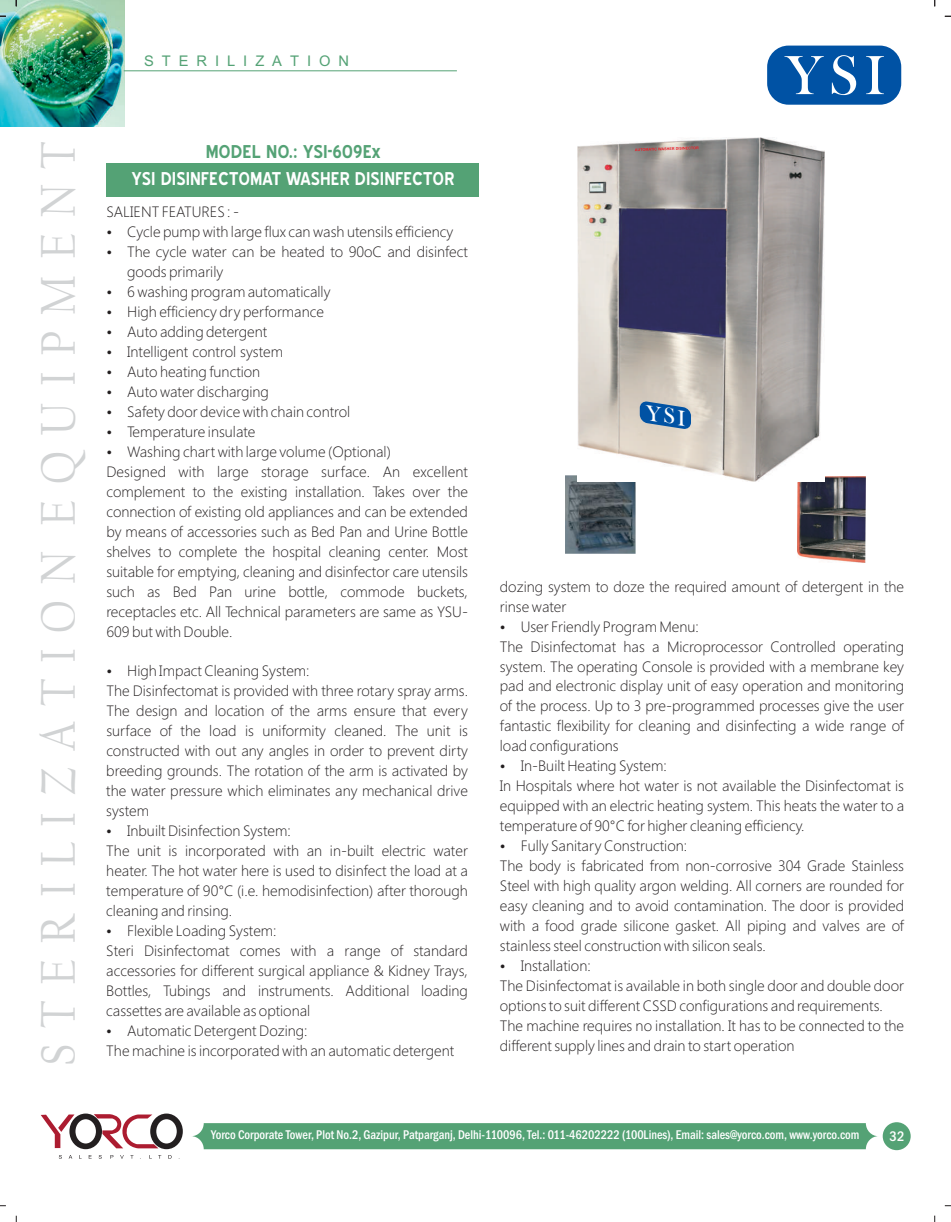
<style>
.page{position:relative;width:951px;height:1222px;background:#fff}
.page>*{position:absolute;margin:0;border:0;box-sizing:border-box;transform-origin:0 0}
.t1{font:57px "Bask Old Face";color:#fff}
.t2{font:50.55px "Californian FB";letter-spacing:.34em;color:#d1d3d4;scale:.9 1}
.t3{font:22.5px "Browallia UPC";letter-spacing:.355em;color:#54a275}
.t4{font:700 18px "Blue Highway";color:#fff;scale:.96 1}
.t5{font:700 18px "Blue Highway";color:#54a275}
.t6{font:300 15px "Segoe UI";color:#231f20}
.t7{font:500 condensed 14.4px "Franklin Gothic";color:#fff}
.t8{font:500 condensed 13.05px "Franklin Gothic";color:#fff;scale:.94 1}
</style>
<div class="page">
<div style="left:191px;top:1123px;width:687px;height:26px;background:#54a275;border-radius:13px"></div>
<div style="left:882px;top:1122px;width:28px;height:28px;background:#54a275;border-radius:50%"></div>
<svg style="left:41px;top:1114px;width:33px;height:34px"></svg>
<div style="left:69px;top:1113px;width:33px;height:36px;border:6px solid #231f20;border-radius:50%"></div>
<svg style="left:94px;top:1114px;width:64px;height:34px"></svg>
<div style="left:150px;top:1113px;width:33px;height:36px;border:6px solid #231f20;border-radius:50%"></div>
<svg style="left:59px;top:1155px;width:113px;height:3px"></svg>
<img style="left:0;top:0;width:125px;height:126px">
<hr style="left:124px;top:70px;width:333px;height:1px;background:#54a275">
<img style="left:797px;top:476px;width:68px;height:87px">
<img style="left:565px;top:475px;width:70px;height:79px">
<div style="left:106px;top:163px;width:373px;height:33px;background:#54a275"></div>
<img style="left:578px;top:137px;width:246px;height:344px">
<svg style="left:634px;top:146px;width:64px;height:5px"></svg>
<div style="left:767px;top:46px;width:134px;height:59px;background:#0052a4;border:4px solid #0052a4;border-radius:19px"></div>
<svg style="left:639px;top:401px;width:52px;height:28px"></svg>
<h3 class="t3" style="left:144px;top:47px;width:206px">STERILIZATION</h3>
<h2 class="t2" style="left:37px;top:1066px;width:1029px;rotate:-90deg">STERILIZATION EQUIPMENT</h2>
<p class="t5" style="left:206px;top:144px;width:176px">MODEL NO.: YSI-609Ex</p>
<p class="t4" style="left:132px;top:172px;width:337px">YSI DISINFECTOMAT WASHER DISINFECTOR</p>
<p class="t6" style="left:106px;top:206px;width:134px">SALIENT FEATURES : -</p>
<p class="t6" style="left:127px;top:226px;width:327px">Cycle pump with large flux can wash utensils efficiency</p>
<p class="t6" style="left:127px;top:246px;width:342px">The cycle water can be heated to 90oC and disinfect</p>
<p class="t6" style="left:127px;top:266px;width:97px">goods primarily</p>
<p class="t6" style="left:127px;top:286px;width:205px">6 washing program automatically</p>
<p class="t6" style="left:127px;top:306px;width:198px">High efficiency dry performance</p>
<p class="t6" style="left:127px;top:326px;width:142px">Auto adding detergent</p>
<p class="t6" style="left:127px;top:346px;width:157px">Intelligent control system</p>
<p class="t6" style="left:127px;top:366px;width:135px">Auto heating function</p>
<p class="t6" style="left:127px;top:386px;width:143px">Auto water discharging</p>
<p class="t6" style="left:127px;top:406px;width:225px">Safety door device with chain control</p>
<p class="t6" style="left:127px;top:426px;width:130px">Temperature insulate</p>
<p class="t6" style="left:127px;top:446px;width:265px">Washing chart with large volume (Optional)</p>
<p class="t6" style="left:106px;top:466px;width:363px">Designed with large storage surface. An excellent</p>
<p class="t6" style="left:106px;top:486px;width:363px">complement to the existing installation. Takes over the</p>
<p class="t6" style="left:106px;top:506px;width:363px">connection of existing old appliances and can be extended</p>
<p class="t6" style="left:106px;top:526px;width:363px">by means of accessories such as Bed Pan and Urine Bottle</p>
<p class="t6" style="left:106px;top:546px;width:363px">shelves to complete the hospital cleaning center. Most</p>
<p class="t6" style="left:106px;top:566px;width:363px">suitable for emptying, cleaning and disinfector care utensils</p>
<p class="t6" style="left:106px;top:586px;width:363px">such as Bed Pan urine bottle, commode buckets,</p>
<p class="t6" style="left:106px;top:606px;width:363px">receptacles etc. All Technical parameters are same as YSU-</p>
<p class="t6" style="left:106px;top:625px;width:128px">609 but with Double.</p>
<p class="t6" style="left:127px;top:665px;width:184px">High Impact Cleaning System:</p>
<p class="t6" style="left:106px;top:685px;width:363px">The Disinfectomat is provided with three rotary spray arms.</p>
<p class="t6" style="left:106px;top:705px;width:363px">The design and location of the arms ensure that every</p>
<p class="t6" style="left:106px;top:725px;width:363px">surface of the load is uniformity cleaned. The unit is</p>
<p class="t6" style="left:106px;top:745px;width:363px">constructed with out any angles in order to prevent dirty</p>
<p class="t6" style="left:106px;top:765px;width:363px">breeding grounds. The rotation of the arm is activated by</p>
<p class="t6" style="left:106px;top:785px;width:363px">the water pressure which eliminates any mechanical drive</p>
<p class="t6" style="left:106px;top:805px;width:44px">system</p>
<p class="t6" style="left:127px;top:825px;width:165px">Inbuilt Disinfection System:</p>
<p class="t6" style="left:106px;top:845px;width:363px">The unit is incorporated with an in-built electric water</p>
<p class="t6" style="left:106px;top:865px;width:363px">heater. The hot water here is used to disinfect the load at a</p>
<p class="t6" style="left:106px;top:885px;width:363px">temperature of 90°C (i.e. hemodisinfection) after thorough</p>
<p class="t6" style="left:106px;top:905px;width:127px">cleaning and rinsing.</p>
<p class="t6" style="left:127px;top:925px;width:151px">Flexible Loading System:</p>
<p class="t6" style="left:106px;top:945px;width:363px">Steri Disinfectomat comes with a range of standard</p>
<p class="t6" style="left:106px;top:965px;width:363px">accessories for different surgical appliance &amp; Kidney Trays,</p>
<p class="t6" style="left:106px;top:985px;width:363px">Bottles, Tubings and instruments. Additional loading</p>
<p class="t6" style="left:106px;top:1005px;width:205px">cassettes are available as optional</p>
<p class="t6" style="left:127px;top:1025px;width:182px">Automatic Detergent Dozing:</p>
<p class="t6" style="left:106px;top:1044px;width:349px">The machine is incorporated with an automatic detergent</p>
<h1 class="t1" style="left:785px;top:55px;width:101px">YSI</h1>
<p class="t6" style="left:500px;top:581px;width:405px">dozing system to doze the required amount of detergent in the</p>
<p class="t6" style="left:500px;top:601px;width:68px">rinse water</p>
<p class="t6" style="left:520px;top:621px;width:180px">User Friendly Program Menu:</p>
<p class="t6" style="left:500px;top:640px;width:405px">The Disinfectomat has a Microprocessor Controlled operating</p>
<p class="t6" style="left:500px;top:660px;width:405px">system. The operating Console is provided with a membrane key</p>
<p class="t6" style="left:500px;top:680px;width:405px">pad and electronic display unit of easy operation and monitoring</p>
<p class="t6" style="left:500px;top:700px;width:405px">of the process. Up to 3 pre-programmed processes give the user</p>
<p class="t6" style="left:500px;top:720px;width:405px">fantastic flexibility for cleaning and disinfecting a wide range of</p>
<p class="t6" style="left:500px;top:740px;width:120px">load configurations</p>
<p class="t6" style="left:520px;top:760px;width:147px">In-Built Heating System:</p>
<p class="t6" style="left:500px;top:780px;width:405px">In Hospitals where hot water is not available the Disinfectomat is</p>
<p class="t6" style="left:500px;top:800px;width:405px">equipped with an electric heating system. This heats the water to a</p>
<p class="t6" style="left:500px;top:820px;width:306px">temperature of 90°C for higher cleaning efficiency.</p>
<p class="t6" style="left:520px;top:840px;width:168px">Fully Sanitary Construction:</p>
<p class="t6" style="left:500px;top:860px;width:405px">The body is fabricated from non-corrosive 304 Grade Stainless</p>
<p class="t6" style="left:500px;top:880px;width:405px">Steel with high quality argon welding. All corners are rounded for</p>
<p class="t6" style="left:500px;top:900px;width:405px">easy cleaning and to avoid contamination. The door is provided</p>
<p class="t6" style="left:500px;top:920px;width:405px">with a food grade silicone gasket. All piping and valves are of</p>
<p class="t6" style="left:500px;top:940px;width:267px">stainless steel construction with silicon seals.</p>
<p class="t6" style="left:520px;top:960px;width:71px">Installation:</p>
<p class="t6" style="left:500px;top:980px;width:405px">The Disinfectomat is available in both single door and double door</p>
<p class="t6" style="left:500px;top:1000px;width:384px">options to suit different CSSD configurations and requirements.</p>
<p class="t6" style="left:500px;top:1020px;width:405px">The machine requires no installation. It has to be connected to the</p>
<p class="t6" style="left:500px;top:1040px;width:296px">different supply lines and drain to start operation</p>
<p class="t8" style="left:211px;top:1130px;width:691px">Yorco Corporate Tower, Plot No.2, Gazipur, Patparganj, Delhi-110096, Tel.: 011-46202222 (100Lines), Email: sales@yorco.com, www.yorco.com</p>
<p class="t7" style="left:889px;top:1131px;width:16px">32</p>
</div>
